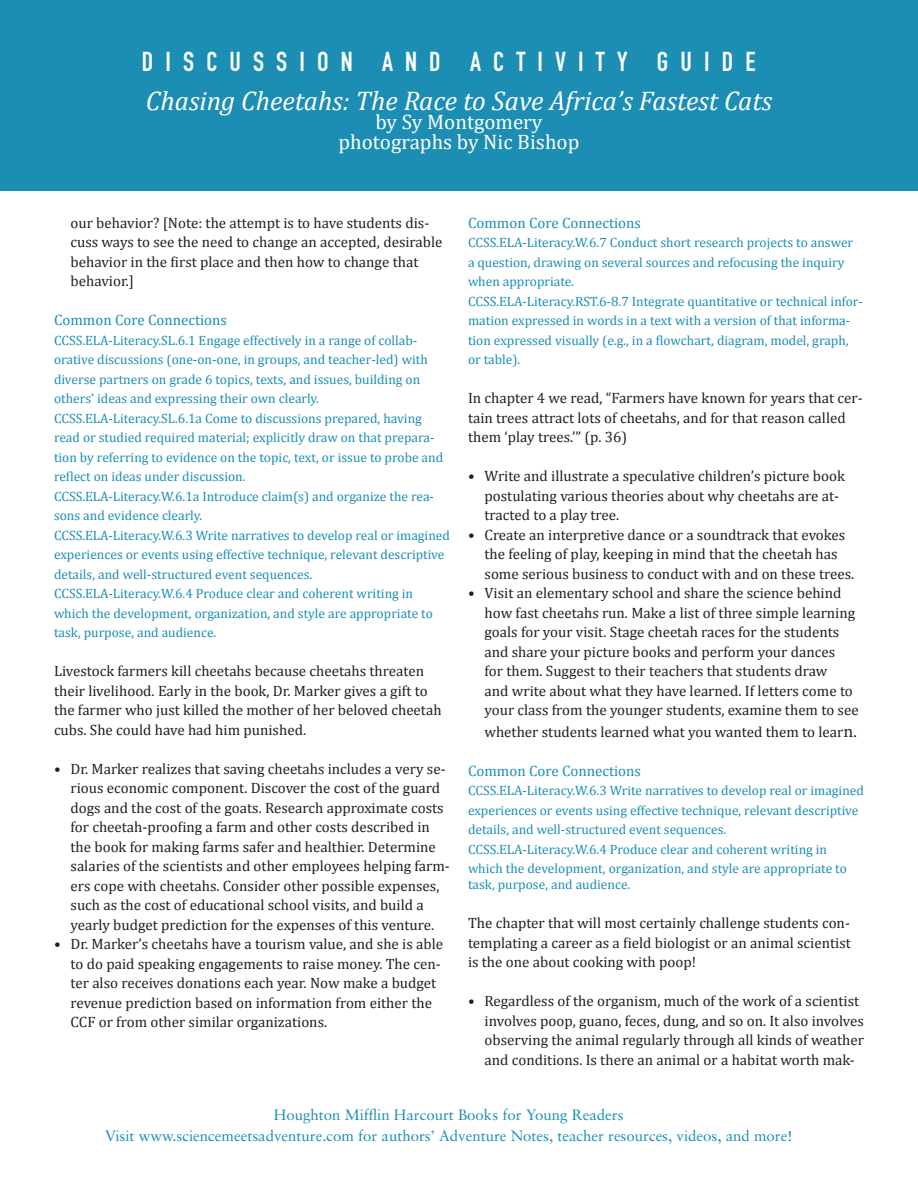
<style>
.page{position:relative;width:918px;height:1188px;background:#fff}
.page>*{position:absolute;margin:0;border:0;box-sizing:border-box;transform-origin:0 0}
.t1{font:italic 27px "Cambria";color:#fff}
.t2{font:27px "DIN Engschrift Std";letter-spacing:.45em;color:#fff}
.t3{font:21px/19.5px "Cambria";color:#fff;text-align:center}
.t4{font:15px/19.5px "Cambria";color:#231f20}
.t5{font:15px/21px "Sabon";color:#1c8eb4;text-align:center}
.t6{font:15px "Cambria";color:#1c8eb4}
.t7{font:13.5px/19.5px "Cambria";color:#1c8eb4}
.s1{font-family:"Minion Pro";font-size:18px}
</style>
<div class="page">
<div style="left:0;top:0;width:918px;height:191px;background:#1c8eb4"></div>
<h1 class="t2" style="left:142px;top:46px;width:615px">DISCUSSION AND ACTIVITY GUIDE</h1>
<h1 class="t1" style="left:146px;top:81px;width:628px">Chasing Cheetahs: The Race to Save Africa’s Fastest Cats</h1>
<h2 class="t3" style="left:339px;top:112px;width:242px">by Sy Montgomery photographs by Nic Bishop</h2>
<p class="t4" style="left:71px;top:213px;width:373px">our behavior? [Note: the attempt is to have students dis&shy;cuss ways to see the need to change an accepted, desirable behavior in the first place and then how to change that behavior.]</p>
<p class="t6" style="left:54px;top:311px;width:175px">Common Core Connections</p>
<p class="t7" style="left:54px;top:330px;width:397px">CCSS.ELA-Literacy.SL.6.1 Engage effectively in a range of collab&shy;orative discussions (one-on-one, in groups, and teacher-led) with diverse partners on grade 6 topics, texts, and issues, building on others’ ideas and expressing their own clearly.<br>CCSS.ELA-Literacy.SL.6.1a Come to discussions prepared, having read or studied required material; explicitly draw on that prepara&shy;tion by referring to evidence on the topic, text, or issue to probe and reflect on ideas under discussion.<br>CCSS.ELA-Literacy.W.6.1a Introduce claim(s) and organize the rea&shy;sons and evidence clearly.<br>CCSS.ELA-Literacy.W.6.3 Write narratives to develop real or imagined experiences or events using effective technique, relevant descriptive details, and well-structured event sequences.<br>CCSS.ELA-Literacy.W.6.4 Produce clear and coherent writing in which the development, organization, and style are appropriate to task, purpose, and audience.</p>
<p class="t4" style="left:54px;top:661px;width:389px">Livestock farmers kill cheetahs because cheetahs threaten their livelihood. Early in the book, Dr. Marker gives a gift to the farmer who just killed the mother of her beloved cheetah cubs. She could have had him punished.</p>
<p class="t4" style="left:71px;top:759px;width:381px;text-indent:-17px">• Dr. Marker realizes that saving cheetahs includes a very se&shy;rious economic component. Discover the cost of the guard dogs and the cost of the goats. Research approximate costs for cheetah-proofing a farm and other costs described in the book for making farms safer and healthier. Determine salaries of the scientists and other employees helping farm&shy;ers cope with cheetahs. Consider other possible expenses, such as the cost of educational school visits, and build a yearly budget prediction for the expenses of this venture.</p>
<p class="t4" style="left:71px;top:934px;width:374px;text-indent:-17px">• Dr. Marker’s cheetahs have a tourism value, and she is able to do paid speaking engagements to raise money. The cen&shy;ter also receives donations each year. Now make a budget revenue prediction based on information from either the CCF or from other similar organizations.</p>
<p class="t6" style="left:468px;top:214px;width:175px">Common Core Connections</p>
<p class="t7" style="left:468px;top:233px;width:397px">CCSS.ELA-Literacy.W.6.7 Conduct short research projects to answer a question, drawing on several sources and refocusing the inquiry when appropriate.<br>CCSS.ELA-Literacy.RST.6-8.7 Integrate quantitative or technical infor&shy;mation expressed in words in a text with a version of that informa&shy;tion expressed visually (e.g., in a flowchart, diagram, model, graph, or table).</p>
<p class="t4" style="left:468px;top:388px;width:396px">In chapter 4 we read, “Farmers have known for years that cer&shy;tain trees attract lots of cheetahs, and for that reason called them ‘play trees.’” (p. 36)</p>
<p class="t4" style="left:485px;top:466px;width:362px;text-indent:-17px">• Write and illustrate a speculative children’s picture book postulating various theories about why cheetahs are at&shy;tracted to a play tree.</p>
<p class="t4" style="left:485px;top:525px;width:371px;text-indent:-17px">• Create an interpretive dance or a soundtrack that evokes the feeling of play, keeping in mind that the cheetah has some serious business to conduct with and on these trees.</p>
<p class="t4" style="left:485px;top:583px;width:376px;text-indent:-17px">• Visit an elementary school and share the science behind how fast cheetahs run. Make a list of three simple learning goals for your visit. Stage cheetah races for the students and share your picture books and perform your dances<br>for them. Suggest to their teachers that students draw<br>and write about what they have learned. If letters come to your class from the younger students, examine them to see</p>
<p class="t4" style="left:485px;top:722px;width:374px">whether students learned what you wanted them to lear<span class="s1">n.</span></p>
<p class="t6" style="left:468px;top:762px;width:175px">Common Core Connections</p>
<p class="t7" style="left:468px;top:781px;width:397px">CCSS.ELA-Literacy.W.6.3 Write narratives to develop real or imagined experiences or events using effective technique, relevant descriptive details, and well-structured event sequences.<br>CCSS.ELA-Literacy.W.6.4 Produce clear and coherent writing in which the development, organization, and style are appropriate to</p>
<p class="t7" style="left:468px;top:875px;width:164px">task, purpose, and audience.</p>
<p class="t4" style="left:468px;top:914px;width:384px;text-align:justify">The chapter that will most certainly challenge students con&shy;templating a career as a field biologist or an animal scientist is the one about cooking with poop!</p>
<p class="t4" style="left:485px;top:992px;width:381px;text-indent:-17px">• Regardless of the organism, much of the work of a scientist involves poop, guano, feces, dung, and so on. It also involves observing the animal regularly through all kinds of weather and conditions. Is there an animal or a habitat worth mak-</p>
<p class="t5" style="left:105px;top:1104px;width:689px">Houghton Mifflin Harcourt Books for Young Readers<br>Visit www.sciencemeetsadventure.com for authors’ Adventure Notes, teacher resources, videos, and more!</p>
</div>
